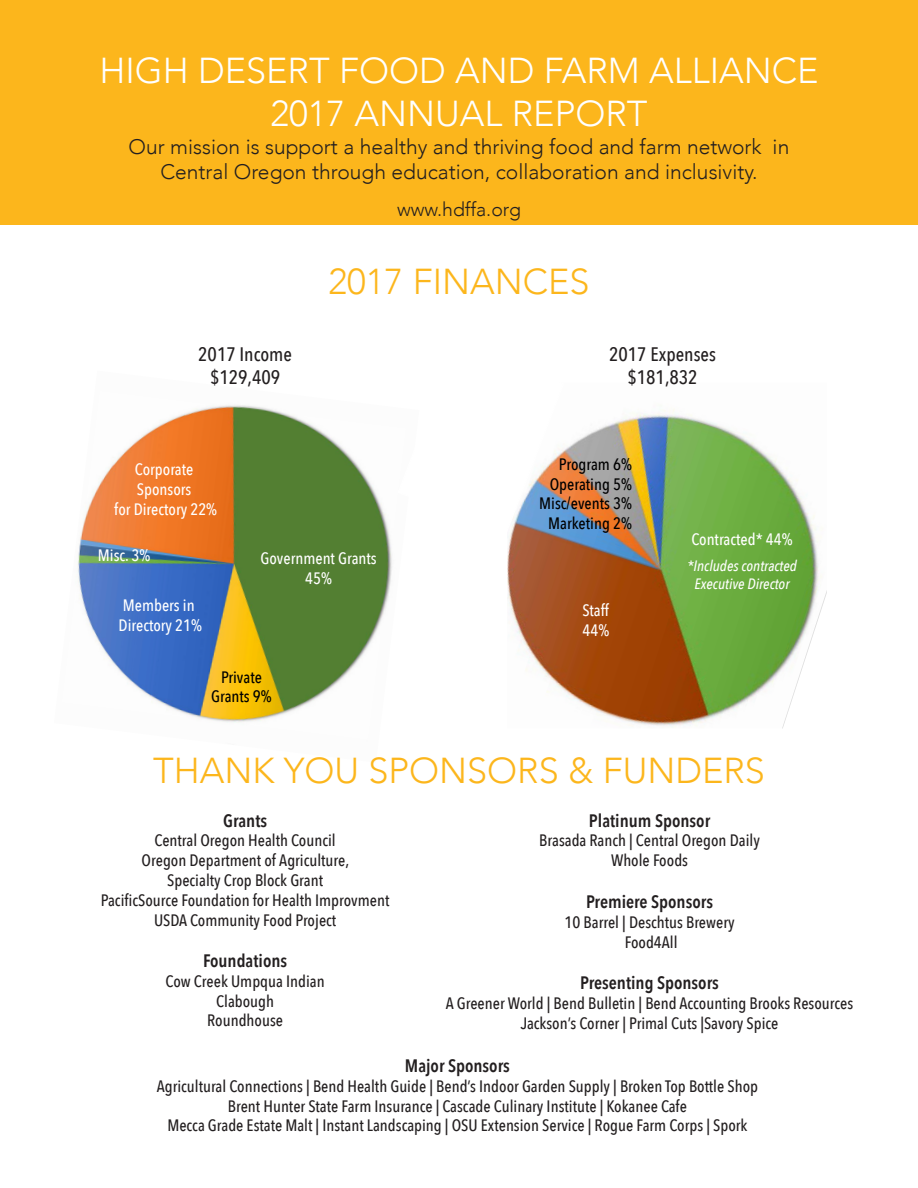
<style>
.page{position:relative;width:918px;height:1188px;background:#fff}
.page>*{position:absolute;margin:0;border:0;box-sizing:border-box;transform-origin:0 0}
.t1{font:300 36px "Avenir";color:#fff}
.t2{font:300 36px "Avenir";color:#fcb61c}
.t3{font:300 21px/25.2px "Avenir";color:#231f20;text-align:center}
.t4{font:500 19.5px "Avenir Next Condensed";color:#231f20}
.t5{font:300 19.5px "Avenir";color:#231f20}
.t6{font:600 18px "Avenir Next Condensed";color:#231f20}
.t7{font:500 16.5px/19.8px "Avenir Next Condensed";color:#231f20;text-align:center}
.t8{font:500 16.5px/19.8px "Avenir Next Condensed";color:#fff}
.t9{font:500 16.5px/19.8px "Avenir Next Condensed";color:#000;text-align:center}
.t10{font:italic 500 15px/18px "Avenir Next Condensed";color:#fff;text-align:center}
</style>
<div class="page">
<img style="left:78px;top:405px;width:314px;height:318px">
<div style="left:0;top:0;width:918px;height:225px;background:#fcb61c"></div>
<img style="left:507px;top:409px;width:320px;height:319px">
<svg style="left:507px;top:409px;width:58px;height:127px"></svg>
<p class="t1" style="left:99px;top:49px;width:721px">HIGH DESERT FOOD AND FARM ALLIANCE</p>
<p class="t1" style="left:270px;top:92px;width:379px">2017 ANNUAL REPORT</p>
<p class="t3" style="left:129px;top:134px;width:662px">Our mission is support a healthy and thriving food and farm network in<br>Central Oregon through education, collaboration and inclusivity.</p>
<p class="t5" style="left:397px;top:198px;width:125px">www.hdffa.org</p>
<p class="t4" style="left:198px;top:342px;width:95px">2017 Income</p>
<p class="t4" style="left:210px;top:366px;width:72px">$129,409</p>
<p class="t8" style="left:135px;top:459px;width:60px">Corporate<br>Sponsors</p>
<p class="t8" style="left:114px;top:499px;width:104px">for Directory 22%</p>
<p class="t2" style="left:329px;top:260px;width:262px">2017 FINANCES</p>
<p class="t4" style="left:609px;top:342px;width:108px">2017 Expenses</p>
<p class="t4" style="left:627px;top:366px;width:72px">$181,832</p>
<p class="t9" style="left:559px;top:454px;width:74px">Program 6%</p>
<p class="t9" style="left:550px;top:474px;width:84px">Operating 5%</p>
<p class="t9" style="left:539px;top:494px;width:94px">Misc/events 3%<br>Marketing 2%</p>
<p class="t8" style="left:691px;top:529px;width:103px">Contracted* 44%</p>
<p class="t8" style="left:98px;top:546px;width:54px">Misc. 3%</p>
<p class="t8" style="left:119px;top:595px;width:85px">Members in<br>Directory 21%</p>
<p class="t8" style="left:261px;top:549px;width:118px;text-align:center">Government Grants<br>45%</p>
<p class="t9" style="left:221px;top:667px;width:42px">Private</p>
<p class="t9" style="left:211px;top:687px;width:62px">Grants 9%</p>
<p class="t8" style="left:582px;top:600px;width:28px">Staff<br>44%</p>
<p class="t10" style="left:687px;top:556px;width:111px">*Includes contracted<br>Executive Director</p>
<p class="t2" style="left:153px;top:749px;width:613px">THANK YOU SPONSORS &amp; FUNDERS</p>
<p class="t6" style="left:223px;top:805px;width:46px">Grants</p>
<p class="t7" style="left:155px;top:831px;width:183px">Central Oregon Health Council</p>
<p class="t7" style="left:142px;top:851px;width:209px">Oregon Department of Agriculture,<br>Specialty Crop Block Grant</p>
<p class="t7" style="left:101px;top:890px;width:290px">PacificSource Foundation for Health Improvment<br>USDA Community Food Project</p>
<p class="t6" style="left:203px;top:945px;width:86px">Foundations</p>
<p class="t7" style="left:166px;top:971px;width:161px">Cow Creek Umpqua Indian</p>
<p class="t7" style="left:216px;top:991px;width:59px">Clabough</p>
<p class="t7" style="left:207px;top:1011px;width:77px">Roundhouse</p>
<p class="t6" style="left:589px;top:805px;width:123px">Platinum Sponsor</p>
<p class="t7" style="left:539px;top:831px;width:222px">Brasada Ranch | Central Oregon Daily<br>Whole Foods</p>
<p class="t6" style="left:586px;top:886px;width:128px">Premiere Sponsors</p>
<p class="t7" style="left:565px;top:912px;width:172px">10 Barrel | Deschtus Brewery<br>Food4All</p>
<p class="t6" style="left:580px;top:968px;width:140px">Presenting Sponsors</p>
<p class="t7" style="left:446px;top:994px;width:409px">A Greener World | Bend Bulletin | Bend Accounting Brooks Resources<br>Jackson’s Corner | Primal Cuts |Savory Spice</p>
<p class="t6" style="left:405px;top:1050px;width:107px">Major Sponsors</p>
<p class="t7" style="left:157px;top:1076px;width:603px">Agricultural Connections | Bend Health Guide | Bend’s Indoor Garden Supply | Broken Top Bottle Shop</p>
<p class="t7" style="left:228px;top:1096px;width:461px">Brent Hunter State Farm Insurance | Cascade Culinary Institute | Kokanee Cafe</p>
<p class="t7" style="left:167px;top:1116px;width:582px">Mecca Grade Estate Malt | Instant Landscaping | OSU Extension Service | Rogue Farm Corps | Spork</p>
</div>
